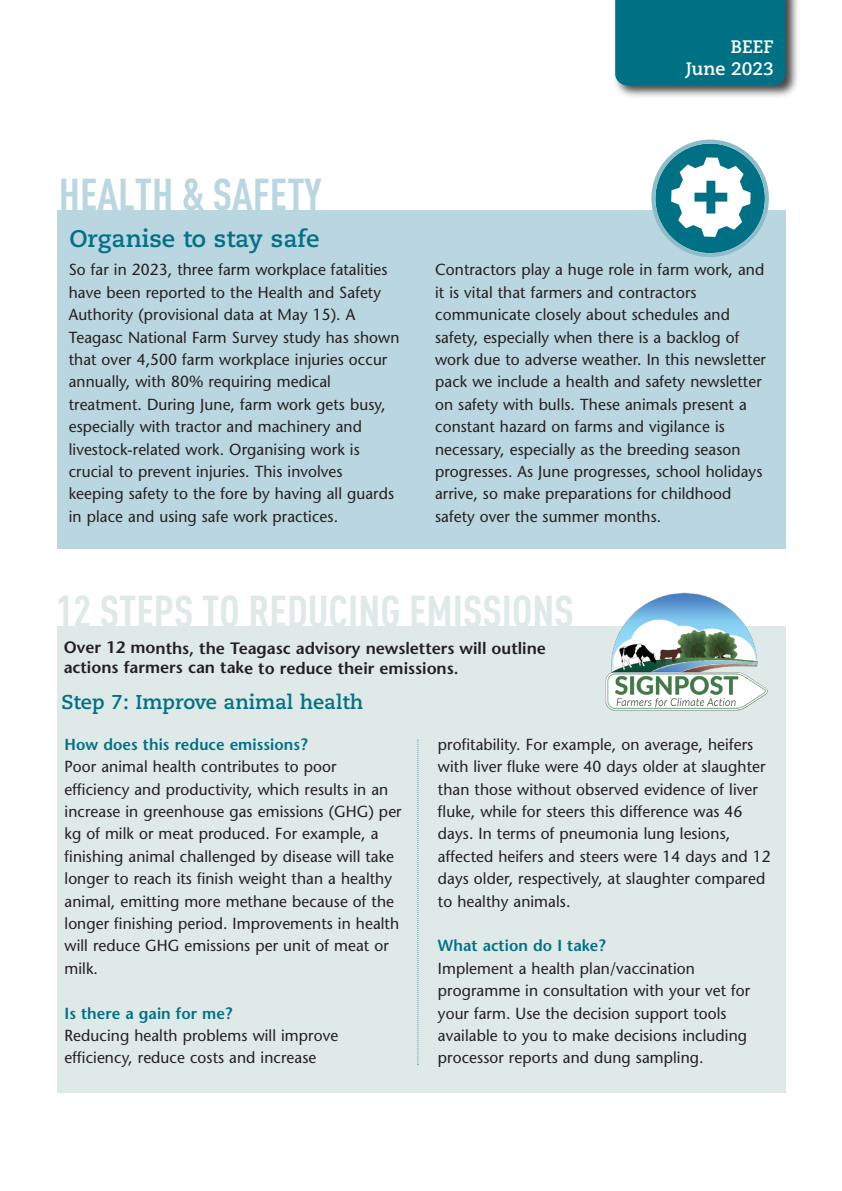
<style>
.page{position:relative;width:842px;height:1191px;background:#fff}
.page>*{position:absolute;margin:0;border:0;box-sizing:border-box;transform-origin:0 0}
.t1{font:700 condensed 44px "DINOT";color:#dee9e8}
.t2{font:700 condensed 44px "DINOT";color:#bad6e0}
.t3{font:700 24px "Caecilia";color:#007184}
.t4{font:700 20px "Caecilia";color:#007184}
.t5{font:700 18px/22px "Caecilia";color:#fff;text-align:right}
.t6{font:600 16.6px "Stone Sans";color:#231f20}
.t7{font:16px/22.4px "Stone Sans";letter-spacing:.005em;color:#231f20}
.t8{font:600 16px "Stone Sans";letter-spacing:.005em;color:#007184}
</style>
<div class="page">
<img style="left:616px;top:0;width:182px;height:97px">
<div style="left:615px;top:0;width:170px;height:85px;background:#007184"></div>
<div style="left:57px;top:626px;width:728px;height:467px;background:#dee9e8"></div>
<div style="left:57px;top:210px;width:728px;height:338px;background:#bad6e0"></div>
<svg style="left:651px;top:140px;width:118px;height:117px"></svg>
<img style="left:605px;top:592px;width:163px;height:119px">
<svg style="left:417px;top:739px;width:1px;height:326px"></svg>
<p class="t2" style="left:59px;top:169px;width:264px">HEALTH &amp; SAFETY</p>
<p class="t3" style="left:69px;top:229px;width:251px">Organise to stay safe</p>
<p class="t5" style="left:686px;top:37px;width:90px">BEEF<br>June 2023</p>
<p class="t7" style="left:69px;top:260px;width:332px">So far in 2023, three farm workplace fatalities have been reported to the Health and Safety Authority (provisional data at May 15). A Teagasc National Farm Survey study has shown that over 4,500 farm workplace injuries occur annually, with 80% requiring medical treatment. During June, farm work gets busy, especially with tractor and machinery and livestock-related work. Organising work is crucial to prevent injuries. This involves keeping safety to the fore by having all guards in place and using safe work practices.</p>
<p class="t7" style="left:435px;top:260px;width:332px">Contractors play a huge role in farm work, and it is vital that farmers and contractors communicate closely about schedules and safety, especially when there is a backlog of work due to adverse weather. In this newsletter pack we include a health and safety newsletter on safety with bulls. These animals present a constant hazard on farms and vigilance is necessary, especially as the breeding season progresses. As June progresses, school holidays arrive, so make preparations for childhood safety over the summer months.</p>
<p class="t1" style="left:56px;top:586px;width:519px">12 STEPS TO REDUCING EMISSIONS</p>
<p class="t6" style="left:64px;top:641px;width:484px">Over 12 months, the Teagasc advisory newsletters will outline</p>
<p class="t6" style="left:64px;top:661px;width:396px">actions farmers can take to reduce their emissions.</p>
<p class="t4" style="left:61px;top:693px;width:303px">Step 7: Improve animal health</p>
<p class="t8" style="left:65px;top:738px;width:244px">How does this reduce emissions?</p>
<p class="t7" style="left:65px;top:757px;width:339px">Poor animal health contributes to poor efficiency and productivity, which results in an increase in greenhouse gas emissions (GHG) per kg of milk or meat produced. For example, a finishing animal challenged by disease will take longer to reach its finish weight than a healthy animal, emitting more methane because of the longer finishing period. Improvements in health will reduce GHG emissions per unit of meat or milk.</p>
<p class="t8" style="left:65px;top:1006px;width:169px">Is there a gain for me?</p>
<p class="t7" style="left:65px;top:1026px;width:275px">Reducing health problems will improve efficiency, reduce costs and increase</p>
<p class="t7" style="left:438px;top:734px;width:334px">profitability. For example, on average, heifers with liver fluke were 40 days older at slaughter than those without observed evidence of liver fluke, while for steers this difference was 46 days. In terms of pneumonia lung lesions, affected heifers and steers were 14 days and 12 days older, respectively, at slaughter compared to healthy animals.</p>
<p class="t8" style="left:438px;top:939px;width:169px">What action do I take?</p>
<p class="t7" style="left:438px;top:958px;width:314px">Implement a health plan/vaccination programme in consultation with your vet for your farm. Use the decision support tools available to you to make decisions including processor reports and dung sampling.</p>
</div>
